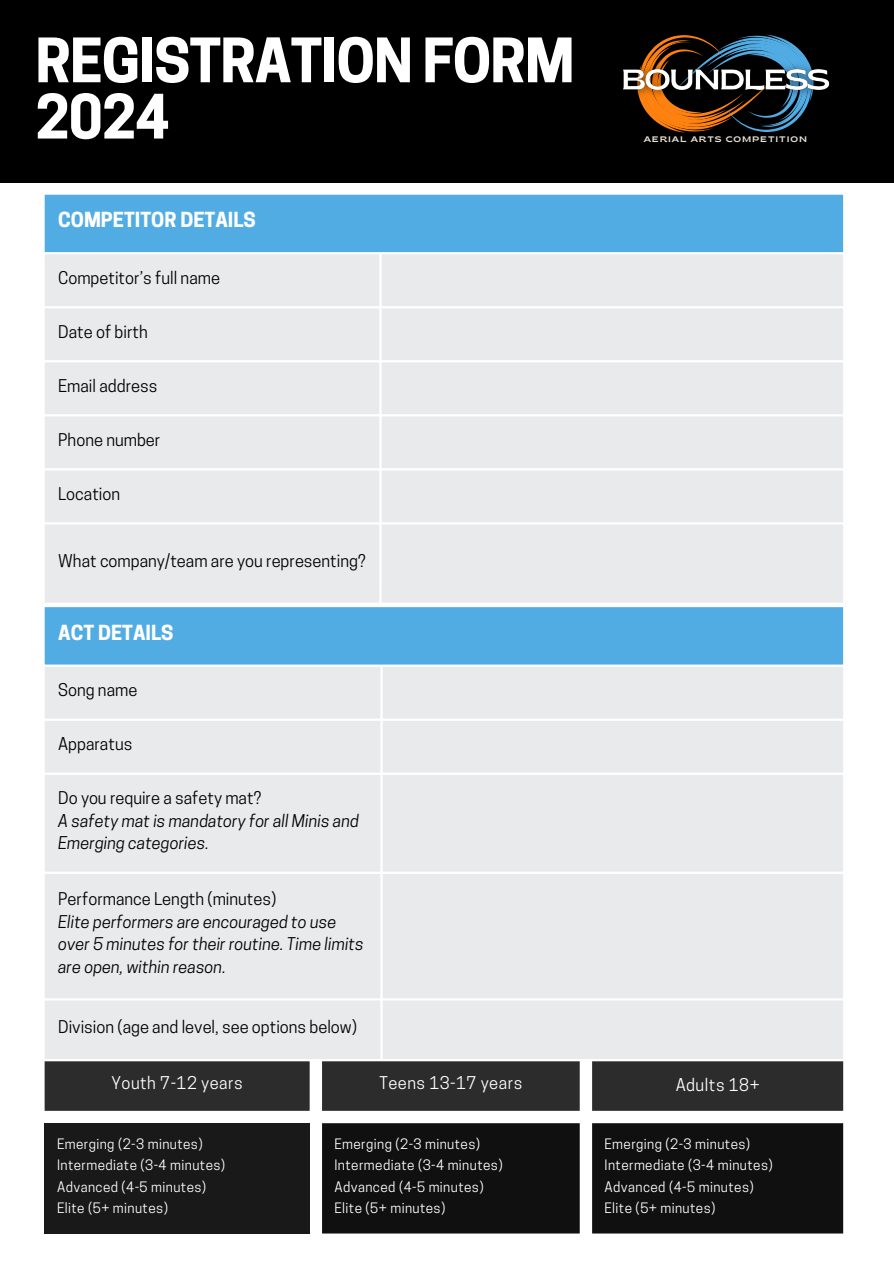
<style>
.page{position:relative;width:894px;height:1264px;background:#fff}
.page>*{position:absolute;margin:0;border:0;box-sizing:border-box;transform-origin:0 0}
.t1{font:700 57.3px/56.2px "Cooper Hewitt";letter-spacing:-.02em;color:#fff}
.t2{font:700 19.5px "Cooper Hewitt";color:#fff}
.t3{font:16.5px "Cooper Hewitt";color:#000}
.t4{font:italic 16.5px/22.5px "Cooper Hewitt";color:#000}
.t5{font:16.5px "Cooper Hewitt";letter-spacing:.03em;color:#fff}
.t6{font:13.5px "Cooper Hewitt";letter-spacing:.03em;color:#fff}
.t7{font:semi-expanded 7.95px "Brice";letter-spacing:.115em;color:#ece6db}
</style>
<div class="page">
<div style="left:0;top:0;width:893px;height:182px;background:#000"></div>
<svg style="left:641px;top:35px;width:167px;height:97px"></svg>
<img style="left:623px;top:58px;width:207px;height:46px">
<div style="left:43px;top:193px;width:801px;height:60px;background:#52ace4"></div>
<div style="left:45px;top:254px;width:797px;height:348px;background:#e9eaec"></div>
<hr style="left:42px;top:195px;width:3px;height:407px;background:#fff">
<hr style="left:379px;top:254px;width:2px;height:348px;background:#fff">
<hr style="left:842px;top:195px;width:3px;height:407px;background:#fff">
<hr style="left:42px;top:192px;width:803px;height:3px;background:#fff">
<hr style="left:42px;top:252px;width:803px;height:2px;background:#fff">
<hr style="left:42px;top:306px;width:803px;height:2px;background:#fff">
<hr style="left:42px;top:360px;width:803px;height:2px;background:#fff">
<hr style="left:42px;top:414px;width:803px;height:2px;background:#fff">
<hr style="left:42px;top:468px;width:803px;height:2px;background:#fff">
<hr style="left:42px;top:522px;width:803px;height:2px;background:#fff">
<div style="left:43px;top:605px;width:801px;height:61px;background:#52ace4"></div>
<div style="left:45px;top:667px;width:797px;height:392px;background:#e9eaec"></div>
<hr style="left:42px;top:607px;width:3px;height:452px;background:#fff">
<hr style="left:380px;top:666px;width:2px;height:393px;background:#fff">
<hr style="left:842px;top:607px;width:3px;height:452px;background:#fff">
<hr style="left:42px;top:605px;width:803px;height:2px;background:#fff">
<hr style="left:42px;top:664px;width:803px;height:2px;background:#fff">
<hr style="left:42px;top:718px;width:803px;height:2px;background:#fff">
<hr style="left:42px;top:772px;width:803px;height:2px;background:#fff">
<hr style="left:42px;top:871px;width:803px;height:2px;background:#fff">
<hr style="left:42px;top:998px;width:803px;height:2px;background:#fff">
<div style="left:45px;top:1061px;width:797px;height:49px;background:#2c2c2c"></div>
<div style="left:45px;top:1123px;width:264px;height:110px;background:#191919"></div>
<div style="left:322px;top:1123px;width:520px;height:110px;background:#101010"></div>
<p class="t1" style="left:35px;top:40px;width:540px">REGISTRATION FORM<br>2024</p>
<p class="t2" style="left:58px;top:213px;width:199px">COMPETITOR DETAILS</p>
<p class="t3" style="left:58px;top:271px;width:163px">Competitor’s full name</p>
<p class="t3" style="left:58px;top:325px;width:91px">Date of birth</p>
<p class="t3" style="left:58px;top:379px;width:101px">Email address</p>
<p class="t3" style="left:58px;top:433px;width:104px">Phone number</p>
<p class="t3" style="left:58px;top:487px;width:63px">Location</p>
<p class="t3" style="left:58px;top:555px;width:309px">What company/team are you representing?</p>
<p class="t2" style="left:58px;top:625px;width:117px">ACT DETAILS</p>
<p class="t3" style="left:58px;top:683px;width:81px">Song name</p>
<p class="t3" style="left:58px;top:737px;width:76px">Apparatus</p>
<p class="t3" style="left:58px;top:791px;width:204px">Do you require a safety mat?</p>
<p class="t4" style="left:58px;top:811px;width:302px">A safety mat is mandatory for all Minis and<br>Emerging categories.</p>
<p class="t3" style="left:58px;top:893px;width:220px">Performance Length (minutes)</p>
<p class="t4" style="left:58px;top:912px;width:307px">Elite performers are encouraged to use over 5 minutes for their routine. Time limits are open, within reason.</p>
<h1 class="t7" style="left:643px;top:136px;width:165px">AERIAL ARTS COMPETITION</h1>
<p class="t3" style="left:58px;top:1020px;width:300px">Division (age and level, see options below)</p>
<p class="t5" style="left:111px;top:1077px;width:133px">Youth 7-12 years</p>
<p class="t5" style="left:379px;top:1077px;width:144px">Teens 13-17 years</p>
<p class="t5" style="left:675px;top:1078px;width:85px">Adults 18+</p>
<p class="t6" style="left:57px;top:1138px;width:147px">Emerging (2-3 minutes)</p>
<p class="t6" style="left:57px;top:1160px;width:170px">Intermediate (3-4 minutes)</p>
<p class="t6" style="left:57px;top:1181px;width:151px">Advanced (4-5 minutes)</p>
<p class="t6" style="left:57px;top:1203px;width:112px">Elite (5+ minutes)</p>
<p class="t6" style="left:334px;top:1138px;width:147px">Emerging (2-3 minutes)</p>
<p class="t6" style="left:334px;top:1160px;width:170px">Intermediate (3-4 minutes)</p>
<p class="t6" style="left:334px;top:1181px;width:151px">Advanced (4-5 minutes)</p>
<p class="t6" style="left:334px;top:1203px;width:112px">Elite (5+ minutes)</p>
<p class="t6" style="left:604px;top:1138px;width:147px">Emerging (2-3 minutes)</p>
<p class="t6" style="left:604px;top:1160px;width:170px">Intermediate (3-4 minutes)</p>
<p class="t6" style="left:604px;top:1181px;width:151px">Advanced (4-5 minutes)</p>
<p class="t6" style="left:604px;top:1203px;width:112px">Elite (5+ minutes)</p>
</div>
